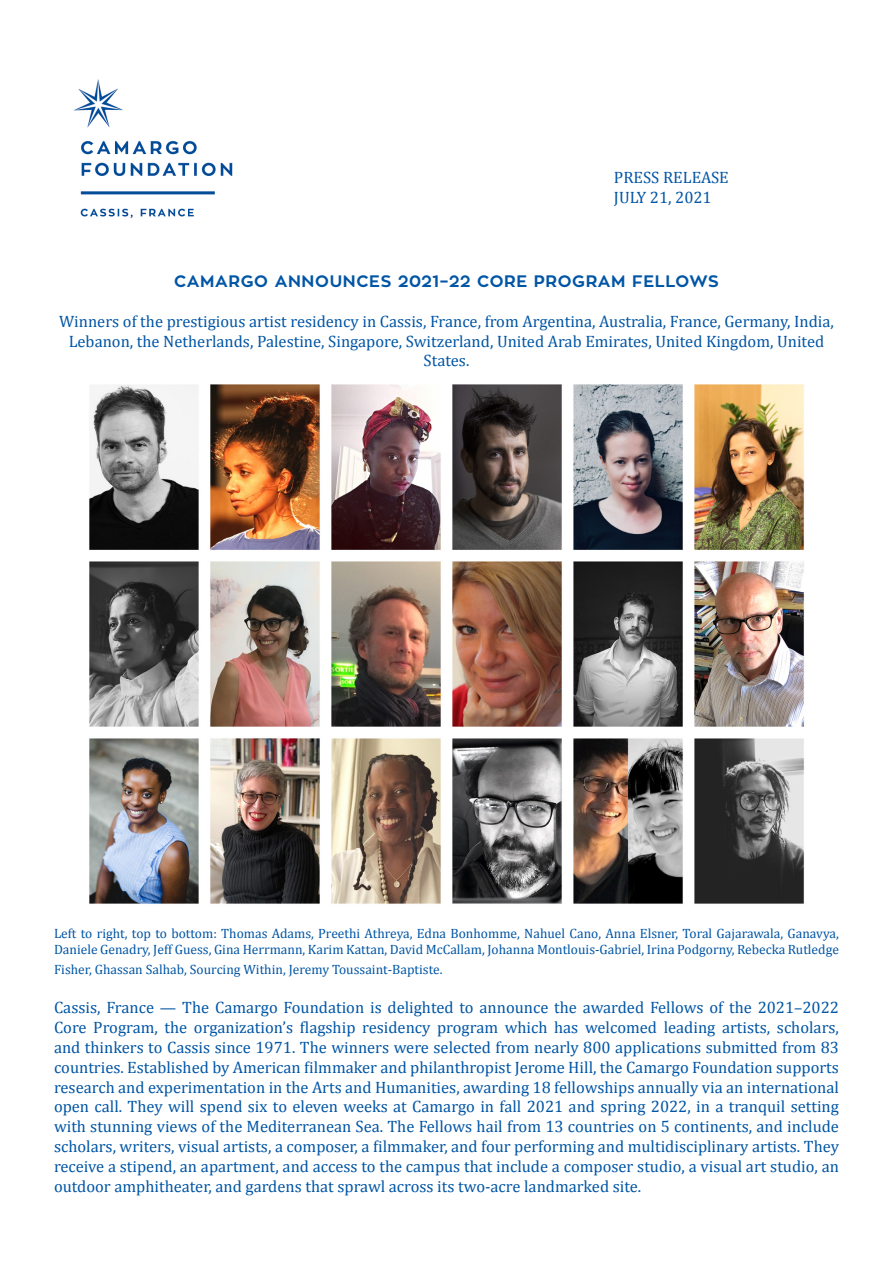
<style>
.page{position:relative;width:893px;height:1263px;background:#fff}
.page>*{position:absolute;margin:0;border:0;box-sizing:border-box;transform-origin:0 0}
.t1{font:16.5px/19.8px "Cambria";color:#0155a5;text-align:center}
.t2{font:700 16.5px "Zona Pro";letter-spacing:.04em;color:#0155a5}
.t3{font:13.5px/16.2px "Cambria";color:#0155a5}
</style>
<div class="page">
<img style="left:74px;top:79px;width:159px;height:139px">
<img style="left:89px;top:384px;width:715px;height:520px">
<p class="t1" style="left:614px;top:167px;width:116px">PRESS RELEASE</p>
<p class="t1" style="left:614px;top:187px;width:99px">JULY 21, 2021</p>
<p class="t2" style="left:174px;top:271px;width:546px">CAMARGO ANNOUNCES 2021–22 CORE PROGRAM FELLOWS</p>
<p class="t1" style="left:59px;top:311px;width:776px">Winners of the prestigious artist residency in Cassis, France, from Argentina, Australia, France, Germany, India,<br>Lebanon, the Netherlands, Palestine, Singapore, Switzerland, United Arab Emirates, United Kingdom, United<br>States.</p>
<p class="t3" style="left:54px;top:925px;width:786px">Left to right, top to bottom: Thomas Adams, Preethi Athreya, Edna Bonhomme, Nahuel Cano, Anna Elsner, Toral Gajarawala, Ganavya,<br>Daniele Genadry, Jeff Guess, Gina Herrmann, Karim Kattan, David McCallam, Johanna Montlouis-Gabriel, Irina Podgorny, Rebecka Rutledge</p>
<p class="t3" style="left:54px;top:961px;width:390px">Fisher, Ghassan Salhab, Sourcing Within, Jeremy Toussaint-Baptiste.</p>
<p class="t1" style="left:54px;top:998px;width:786px;text-align:justify">Cassis, France — The Camargo Foundation is delighted to announce the awarded Fellows of the 2021–2022<br>Core Program, the organization’s flagship residency program which has welcomed leading artists, scholars, and thinkers to Cassis since 1971. The winners were selected from nearly 800 applications submitted from 83 countries. Established by American filmmaker and philanthropist Jerome Hill, the Camargo Foundation supports research and experimentation in the Arts and Humanities, awarding 18 fellowships annually via an international open call. They will spend six to eleven weeks at Camargo in fall 2021 and spring 2022, in a tranquil setting with stunning views of the Mediterranean Sea. The Fellows hail from 13 countries on 5 continents, and include scholars, writers, visual artists, a composer, a filmmaker, and four performing and multidisciplinary artists. They receive a stipend, an apartment, and access to the campus that include a composer studio, a visual art studio, an outdoor amphitheater, and gardens that sprawl across its two-acre landmarked site.</p>
</div>
